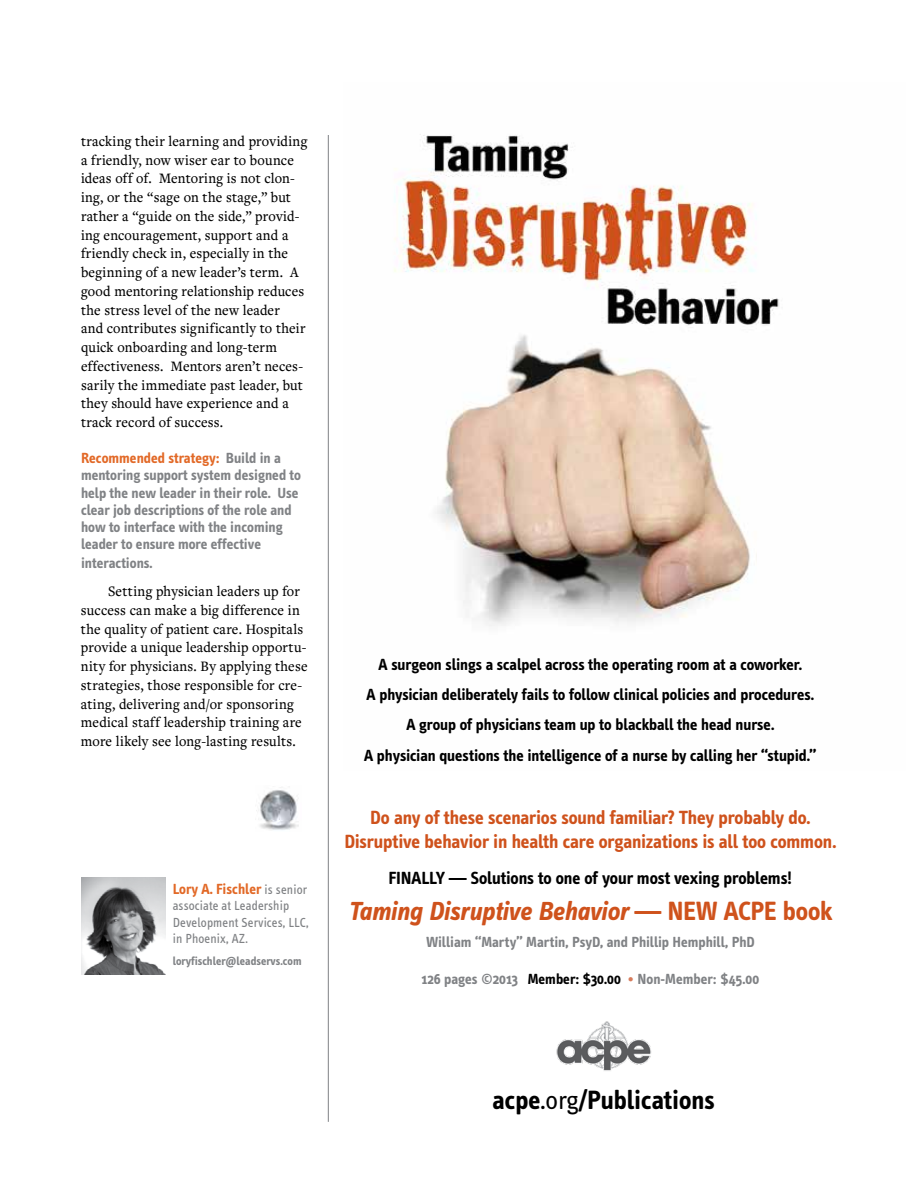
<style>
.page{position:relative;width:918px;height:1188px;background:#fff}
.page>*{position:absolute;margin:0;border:0;box-sizing:border-box;transform-origin:0 0}
.t1{font:italic 700 27px "Info Text";letter-spacing:-.005em;color:#cf521c}
.t2{font:700 27px "Info Text";color:#000}
.t3{font:700 19.5px/24px "Info Text";letter-spacing:-.01em;color:#cf521c;text-align:center}
.t4{font:700 18px "Info Text";letter-spacing:-.005em;color:#000}
.t5{font:700 16.5px/30.2px "Info Text";letter-spacing:-.005em;color:#000;text-align:center}
.t6{font:500 15px/18.8px "Freight Text";letter-spacing:.01em;color:#000;scale:.95 1}
.t7{font:700 15px/17.2px "Info Text";color:#808285}
.t8{font:700 15px "Info Text";color:#e26927}
.t9{font:13.5px/16.5px "Info Text";letter-spacing:.01em;color:#808285;scale:.95 1}
.t10{font:700 12px "Info Text";color:#808285}
.s1{color:#e26927}
.s2{font-weight:400;font-size:13.5px;color:#808285}
.s3{font-style:normal}
.s4{color:#000}
.s5{color:#d77c5c}
.s6{font-weight:400}
</style>
<div class="page">
<img style="left:256px;top:787px;width:43px;height:43px">
<img style="left:81px;top:878px;width:85px;height:97px">
<img style="left:394px;top:134px;width:385px;height:492px">
<img style="left:556px;top:1021px;width:95px;height:50px">
<hr style="left:328px;top:135px;width:1px;height:987px;background:#808285">
<p class="t6" style="left:81px;top:132px;width:240px">tracking their learning and providing a friendly, now wiser ear to bounce ideas off of. Mentoring is not clon&shy;ing, or the “sage on the stage,” but rather a “guide on the side,” provid&shy;ing encouragement, support and a friendly check in, especially in the beginning of a new leader’s term. A good mentoring relationship reduces the stress level of the new leader<br>and contributes significantly to their quick onboarding and long-term effectiveness. Mentors aren’t neces&shy;sarily the immediate past leader, but they should have experience and a track record of success.</p>
<p class="t7" style="left:81px;top:450px;width:221px"><span class="s1">Recommended strategy:</span> Build in a mentoring support system designed to help the new leader in their role. Use clear job descriptions of the role and how to interface with the incoming leader to ensure more effective</p>
<p class="t7" style="left:81px;top:555px;width:73px">interactions.</p>
<p class="t6" style="left:81px;top:582px;width:240px;text-indent:27px">Setting physician leaders up for success can make a big difference in the quality of patient care. Hospitals provide a unique leadership opportu&shy;nity for physicians. By applying these strategies, those responsible for cre&shy;ating, delivering and/or sponsoring medical staff leadership training are more likely see long-lasting results.</p>
<p class="t8" style="left:173px;top:880px;width:136px">Lory A. Fischler <span class="s2">is senior</span></p>
<p class="t9" style="left:173px;top:898px;width:145px">associate at Leadership<br>Development Services, LLC, in Phoenix, AZ.</p>
<p class="t10" style="left:173px;top:954px;width:130px">loryfischler@leadservs.com</p>
<p class="t5" style="left:364px;top:650px;width:454px">A surgeon slings a scalpel across the operating room at a coworker.<br>A physician deliberately fails to follow clinical policies and procedures.<br>A group of physicians team up to blackball the head nurse.<br>A physician questions the intelligence of a nurse by calling her “stupid.”</p>
<h2 class="t3" style="left:344px;top:806px;width:493px">Do any of these scenarios sound familiar? They probably do.<br>Disruptive behavior in health care organizations is all too common.</h2>
<p class="t4" style="left:389px;top:868px;width:405px">FINALLY — Solutions to one of your most vexing problems!</p>
<h1 class="t1" style="left:348px;top:896px;width:486px">Taming Disruptive Behavior <span class="s3">— NEW ACPE book</span></h1>
<p class="t7" style="left:426px;top:934px;width:330px">William “Marty” Martin, PsyD, and Phillip Hemphill, PhD</p>
<p class="t7" style="left:421px;top:970px;width:339px">126 pages ©2013 <span class="s4">Member: $30.00</span> <span class="s5">•</span> Non-Member: $45.00</p>
<h1 class="t2" style="left:493px;top:1085px;width:224px">acpe<span class="s6">.org</span>/Publications</h1>
</div>
